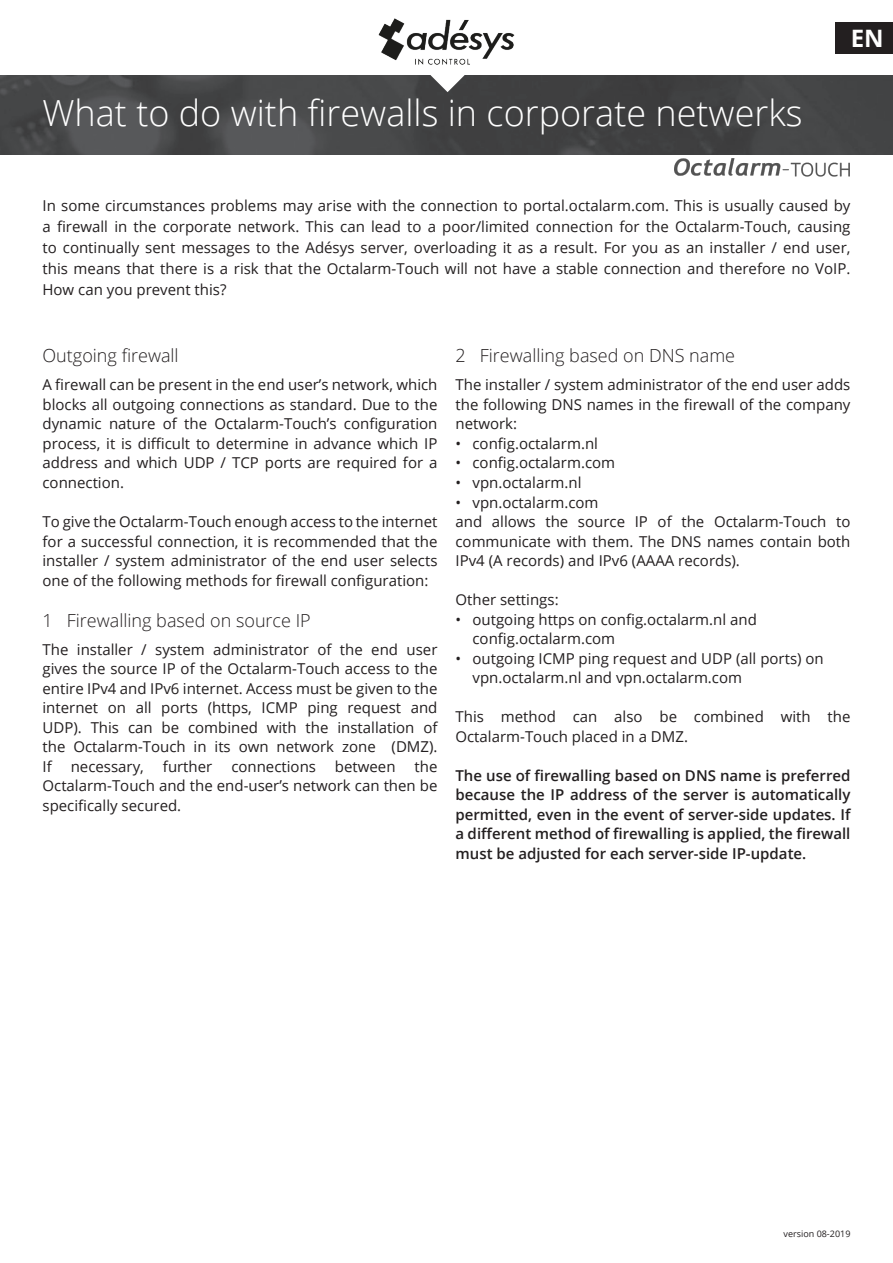
<style>
.page{position:relative;width:893px;height:1263px;background:#fff}
.page>*{position:absolute;margin:0;border:0;box-sizing:border-box;transform-origin:0 0}
.Titel{font:300 36px "Open Sans";color:#fff}
.t1{font:700 24px "Open Sans";color:#fff}
.Kop{font:300 18px "Open Sans";color:#231f20}
.Eerste_alinea{font:15px/19.5px "Open Sans";color:#231f20;text-align:justify}
.t2{font:600 15px/19.5px "Open Sans";color:#231f20;text-align:justify}
.Eerste_alinea-2{font:9px "Open Sans";color:#231f20}
</style>
<div class="page">
<img style="left:675px;top:158px;width:174px;height:19px">
<img style="left:0;top:75px;width:893px;height:79px">
<div style="left:835px;top:22px;width:58px;height:32px;background:#231f20"></div>
<svg style="left:431px;top:75px;width:34px;height:17px"></svg>
<img style="left:378px;top:18px;width:137px;height:47px">
<p class="Titel" style="left:43px;top:88px;width:762px">What to do with firewalls in corporate netwerks</p>
<p class="t1" style="left:851px;top:22px;width:34px">EN</p>
<p class="Eerste_alinea" style="left:43px;top:195px;width:809px;line-height:21px">In some circumstances problems may arise with the connection to portal.octalarm.com. This is usually caused by a firewall in the corporate network. This can lead to a poor/limited connection for the Octalarm-Touch, causing to continually sent messages to the Adésys server, overloading it as a result. For you as an installer / end user, this means that there is a risk that the Octalarm-Touch will not have a stable connection and therefore no VoIP.<br>How can you prevent this?</p>
<p class="Kop" style="left:43px;top:344px;width:138px">Outgoing firewall</p>
<p class="Eerste_alinea" style="left:43px;top:375px;width:396px">A firewall can be present in the end user’s network, which blocks all outgoing connections as standard. Due to the dynamic nature of the Octalarm-Touch’s configuration process, it is difficult to determine in advance which IP address and which UDP / TCP ports are required for a connection.</p>
<p class="Eerste_alinea" style="left:43px;top:511px;width:396px">To give the Octalarm-Touch enough access to the internet for a successful connection, it is recommended that the installer / system administrator of the end user selects one of the following methods for firewall configuration:</p>
<p class="Kop" style="left:43px;top:608px;width:270px">1 Firewalling based on source IP</p>
<p class="Eerste_alinea" style="left:43px;top:639px;width:396px">The installer / system administrator of the end user gives the source IP of the Octalarm-Touch access to the entire IPv4 and IPv6 internet. Access must be given to the internet on all ports (https, ICMP ping request and UDP). This can be combined with the installation of the Octalarm-Touch in its own network zone (DMZ).<br>If</p>
<p class="Eerste_alinea" style="left:71px;top:756px;width:75px">necessary,</p>
<p class="Eerste_alinea" style="left:163px;top:756px;width:51px">further</p>
<p class="Eerste_alinea" style="left:231px;top:756px;width:86px">connections</p>
<p class="Eerste_alinea" style="left:335px;top:756px;width:62px">between</p>
<p class="Eerste_alinea" style="left:43px;top:756px;width:396px;text-indent:372px">the Octalarm-Touch and the end-user’s network can then be specifically secured.</p>
<p class="Kop" style="left:455px;top:344px;width:281px">2 Firewalling based on DNS name</p>
<p class="Eerste_alinea" style="left:455px;top:375px;width:396px">The installer / system administrator of the end user adds the following DNS names in the firewall of the company network:</p>
<p class="Eerste_alinea" style="left:455px;top:433px;width:144px">• config.octalarm.nl</p>
<p class="Eerste_alinea" style="left:455px;top:453px;width:161px">• config.octalarm.com</p>
<p class="Eerste_alinea" style="left:455px;top:472px;width:127px">• vpn.octalarm.nl</p>
<p class="Eerste_alinea" style="left:455px;top:492px;width:145px">• vpn.octalarm.com</p>
<p class="Eerste_alinea" style="left:455px;top:511px;width:396px">and allows the source IP of the Octalarm-Touch to communicate with them. The DNS names contain both IPv4 (A records) and IPv6 (AAAA records).</p>
<p class="Eerste_alinea" style="left:455px;top:589px;width:105px">Other settings:</p>
<p class="Eerste_alinea" style="left:472px;top:609px;width:286px;text-indent:-17px">• outgoing https on config.octalarm.nl and config.octalarm.com</p>
<p class="Eerste_alinea" style="left:472px;top:648px;width:353px;text-indent:-17px">• outgoing ICMP ping request and UDP (all ports) on vpn.octalarm.nl and vpn.octalarm.com</p>
<p class="Eerste_alinea" style="left:455px;top:706px;width:396px">This method can also be combined with the<br>Octalarm-Touch placed in a DMZ.</p>
<p class="t2" style="left:455px;top:765px;width:396px">The use of firewalling based on DNS name is preferred because the IP address of the server is automatically permitted, even in the event of server-side updates. If a different method of firewalling is applied, the firewall must be adjusted for each server-side IP-update.</p>
<p class="Eerste_alinea-2" style="left:784px;top:1228px;width:68px">version 08-2019</p>
</div>
